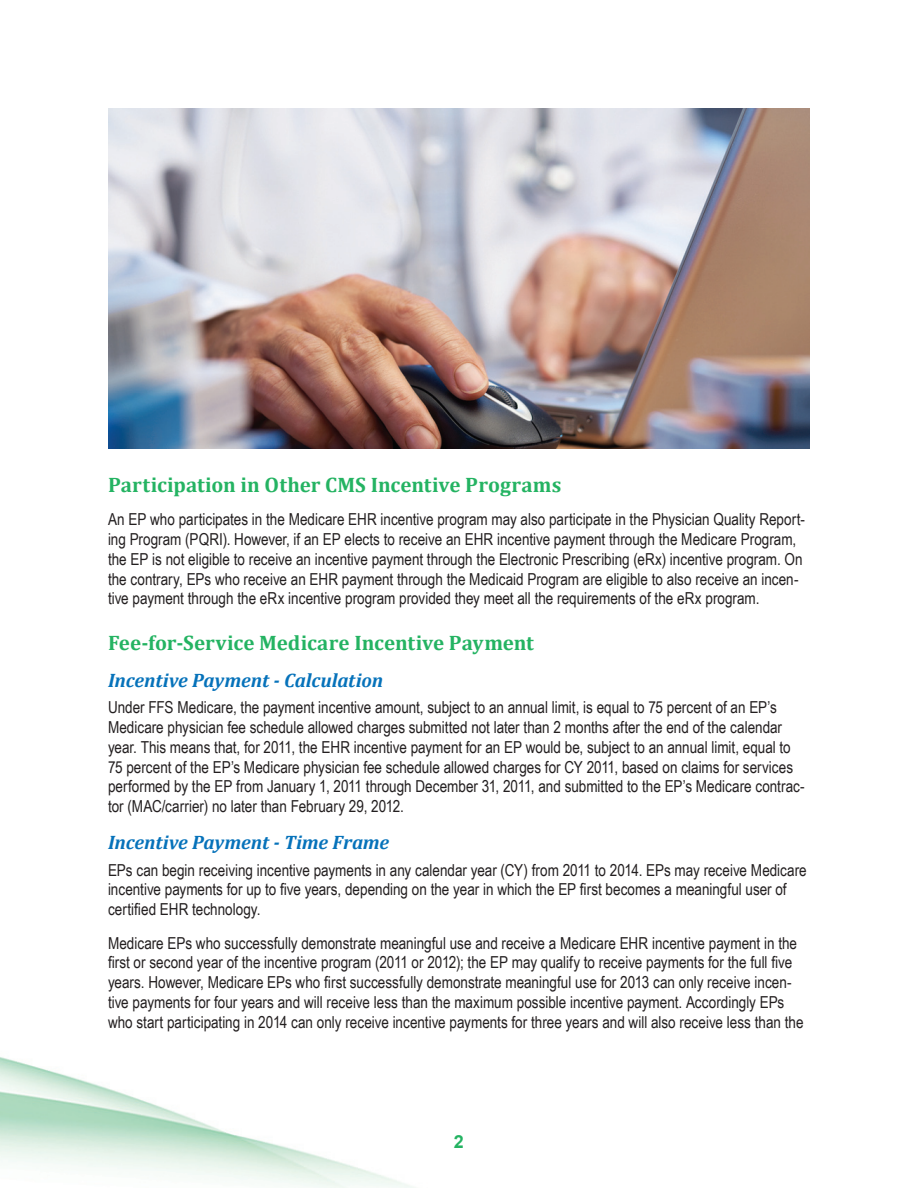
<style>
.page{position:relative;width:918px;height:1188px;background:#fff}
.page>*{position:absolute;margin:0;border:0;box-sizing:border-box;transform-origin:0 0}
.t1{font:700 21px "Cambria";color:#24b362}
.t2{font:italic 700 19.5px "Cambria";letter-spacing:-.005em;color:#0672ba}
.t3{font:700 18px "Arial";color:#24b362}
.body{font:16.5px/19.8px "Arial Narrow";color:#231f20}
</style>
<div class="page">
<img style="left:0;top:1057px;width:413px;height:131px">
<img style="left:108px;top:108px;width:702px;height:340px">
<p class="t1" style="left:108px;top:472px;width:455px">Participation in Other CMS Incentive Programs</p>
<p class="body" style="left:108px;top:509px;width:699px">An EP who participates in the Medicare EHR incentive program may also participate in the Physician Quality Report&shy;ing Program (PQRI). However, if an EP elects to receive an EHR incentive payment through the Medicare Program, the EP is not eligible to receive an incentive payment through the Electronic Prescribing (eRx) incentive program. On the contrary, EPs who receive an EHR payment through the Medicaid Program are eligible to also receive an incen&shy;tive payment through the eRx incentive program provided they meet all the requirements of the eRx program.</p>
<p class="t1" style="left:108px;top:630px;width:427px">Fee-for-Service Medicare Incentive Payment</p>
<p class="t2" style="left:108px;top:668px;width:277px">Incentive Payment - Calculation</p>
<p class="body" style="left:108px;top:697px;width:698px">Under FFS Medicare, the payment incentive amount, subject to an annual limit, is equal to 75 percent of an EP’s Medicare physician fee schedule allowed charges submitted not later than 2 months after the end of the calendar year. This means that, for 2011, the EHR incentive payment for an EP would be, subject to an annual limit, equal to 75 percent of the EP’s Medicare physician fee schedule allowed charges for CY 2011, based on claims for services performed by the EP from January 1, 2011 through December 31, 2011, and submitted to the EP’s Medicare contrac&shy;tor (MAC/carrier) no later than February 29, 2012.</p>
<p class="t2" style="left:108px;top:831px;width:283px">Incentive Payment - Time Frame</p>
<p class="body" style="left:108px;top:859px;width:700px">EPs can begin receiving incentive payments in any calendar year (CY) from 2011 to 2014. EPs may receive Medicare incentive payments for up to five years, depending on the year in which the EP first becomes a meaningful user of certified EHR technology.</p>
<p class="body" style="left:108px;top:932px;width:697px">Medicare EPs who successfully demonstrate meaningful use and receive a Medicare EHR incentive payment in the first or second year of the incentive program (2011 or 2012); the EP may qualify to receive payments for the full five years. However, Medicare EPs who first successfully demonstrate meaningful use for 2013 can only receive incen&shy;tive payments for four years and will receive less than the maximum possible incentive payment. Accordingly EPs who start participating in 2014 can only receive incentive payments for three years and will also receive less than the</p>
<p class="t3" style="left:454px;top:1130px;width:12px">2</p>
</div>
